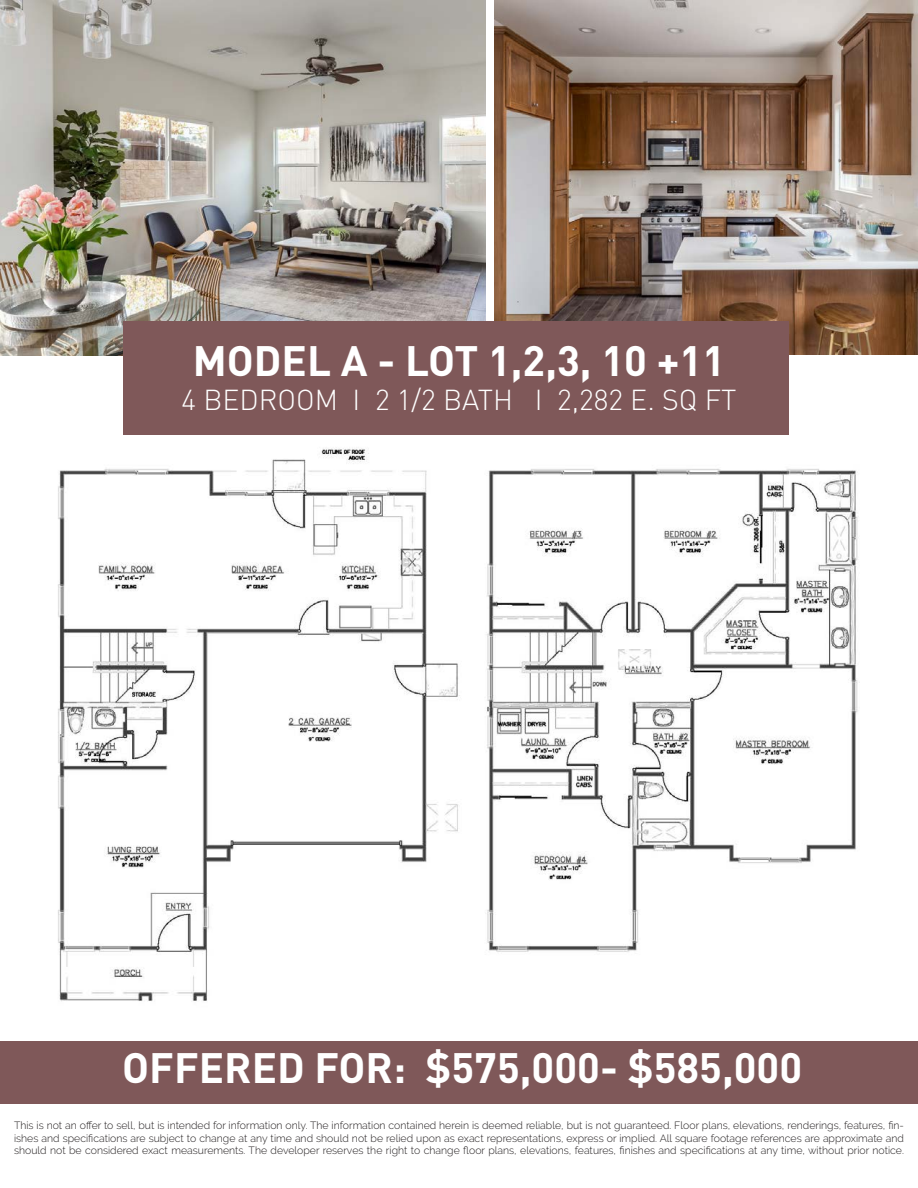
<style>
.page{position:relative;width:918px;height:1188px;background:#fff}
.page>*{position:absolute;margin:0;border:0;box-sizing:border-box;transform-origin:0 0}
.t1{font:700 42px "DIN";color:#fff}
.t2{font:300 28.5px "DIN";color:#fff}
.t3{font:300 10.5px/12.6px "Raleway";color:#231f20;text-align:justify}
</style>
<div class="page">
<img style="left:58px;top:354px;width:806px;height:647px">
<img style="left:0;top:0;width:486px;height:356px">
<img style="left:495px;top:0;width:423px;height:354px">
<div style="left:123px;top:321px;width:665px;height:113px;background:#7f5859"></div>
<div style="left:0;top:1041px;width:918px;height:63px;background:#7f5859"></div>
<div style="left:726px;top:889px;width:162px;height:123px;background:#fff"></div>
<p class="t1" style="left:193px;top:332px;width:534px">MODEL A - LOT 1,2,3, 10 +11</p>
<p class="t2" style="left:182px;top:381px;width:556px">4 BEDROOM I 2 1/2 BATH I 2,282 E. SQ FT</p>
<p class="t1" style="left:122px;top:1040px;width:681px">OFFERED FOR: $575,000- $585,000</p>
<p class="t3" style="left:14px;top:1119px;width:891px">This is not an offer to sell, but is intended for information only. The information contained herein is deemed reliable, but is not guaranteed. Floor plans, elevations, renderings, features, fin&shy;ishes and specifications are subject to change at any time and should not be relied upon as exact representations, express or implied. All square footage references are approximate and should not be considered exact measurements. The developer reserves the right to change floor plans, elevations, features, finishes and specifications at any time, without prior notice.</p>
</div>
